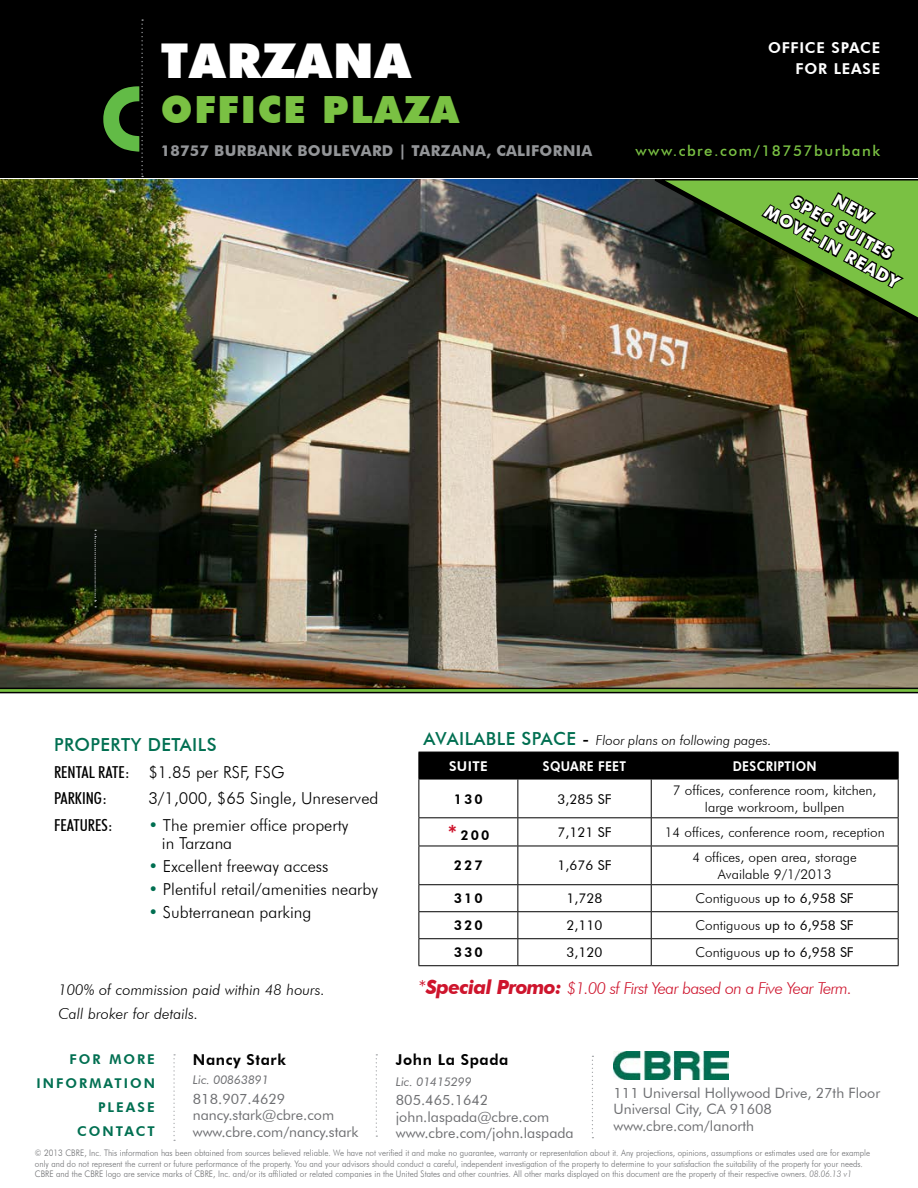
<style>
.page{position:relative;width:918px;height:1188px;background:#fff}
.page>*{position:absolute;margin:0;border:0;box-sizing:border-box;transform-origin:0 0}
.t1{font:900 48px "Futura BT";letter-spacing:.03em;color:#fff}
.t2{font:900 37.5px "Futura BT";letter-spacing:.05em;color:#7ac143}
.t3{font:500 18px "Futura BT";letter-spacing:.025em;color:#006f51}
.t4{font:700 16.95px/21.8px "Futura BT";color:#fff;text-align:center}
.t5{font:300 16.5px/18px "Futura BT";color:#000}
.t6{font:italic 300 16.5px "Futura BT";letter-spacing:-.04em;color:#ce152d}
.t7{font:500 condensed 16.5px/26.5px "Futura BT";color:#000}
.t8{font:italic 300 15px/24px "Futura BT";color:#000}
.t9{font:700 15px "Futura BT";letter-spacing:.02em;color:#939598}
.t10{font:500 15px "Futura BT";letter-spacing:.1em;color:#7ac143}
.t11{font:800 15px "Futura BT";letter-spacing:.04em;color:#000}
.t12{font:800 15px "Futura BT";color:#fff}
.t13{font:14.25px/16.5px "Futura BT";color:#6d6e71}
.t14{font:300 13.5px/16.5px "Futura BT";color:#000;text-align:center}
.t15{font:13.5px "Futura BT";color:#000}
.t16{font:italic 300 13.5px/25.5px "Futura BT";color:#000}
.t17{font:800 13.5px/24px "Futura BT";letter-spacing:.15em;color:#006f51;text-align:right}
.t18{font:800 13.5px "Futura BT";letter-spacing:.025em;color:#fff;scale:.9 1}
.t19{font:800 13.5px "Futura BT";letter-spacing:.15em;color:#000}
.t20{font:italic 12px "Futura BT";color:#6d6e71}
.t21{font:300 9px/10.5px "Futura BT";color:#6d6e71;scale:.9 1}
.s1{font-weight:300;font-stretch:normal}
.s2{color:#006f51}
.s3{font-weight:500;font-style:normal;font-size:18px;color:#006f51}
.s4{font-weight:500;font-style:normal;font-size:18px}
.s5{font-weight:800;font-style:normal;color:#fff}
.s6{font-size:21px;color:#ce152d}
.s7{font-weight:300}
.s8{font-style:normal;font-size:19.5px}
.s9{font-weight:700;font-size:19.5px}
.s10{font-style:italic}
</style>
<div class="page">
<img style="left:0;top:179px;width:918px;height:509px">
<svg style="left:0;top:688px;width:918px;height:5px;background:#426924"></svg>
<div style="left:0;top:0;width:918px;height:177px;background:#000"></div>
<svg style="left:173px;top:1054px;width:2px;height:87px"></svg>
<svg style="left:376px;top:1054px;width:1px;height:83px"></svg>
<img style="left:614px;top:1051px;width:114px;height:29px">
<svg style="left:103px;top:19px;width:40px;height:158px"></svg>
<svg style="left:592px;top:1056px;width:1px;height:82px"></svg>
<svg style="left:649px;top:177px;width:269px;height:148px;background:#405c25"></svg>
<svg style="left:95px;top:530px;width:1px;height:78px"></svg>
<svg style="left:419px;top:780px;width:479px;height:185px"></svg>
<div style="left:418px;top:752px;width:481px;height:27px;background:#000"></div>
<hr style="left:418px;top:779px;width:100px;height:1px;background:#000">
<hr style="left:418px;top:779px;width:1px;height:38px;background:#000">
<hr style="left:518px;top:779px;width:133px;height:1px;background:#000">
<hr style="left:517px;top:779px;width:1px;height:38px;background:#000">
<hr style="left:651px;top:779px;width:248px;height:1px;background:#000">
<hr style="left:651px;top:779px;width:1px;height:38px;background:#000">
<hr style="left:898px;top:779px;width:1px;height:38px;background:#000">
<hr style="left:418px;top:817px;width:100px;height:1px;background:#000">
<svg style="left:418px;top:818px;width:1px;height:28px"></svg>
<hr style="left:518px;top:817px;width:133px;height:1px;background:#000">
<svg style="left:517px;top:818px;width:1px;height:28px"></svg>
<hr style="left:651px;top:817px;width:248px;height:1px;background:#000">
<svg style="left:651px;top:818px;width:1px;height:28px"></svg>
<svg style="left:898px;top:818px;width:1px;height:28px"></svg>
<hr style="left:418px;top:846px;width:100px;height:1px;background:#000">
<hr style="left:418px;top:846px;width:1px;height:38px;background:#000">
<hr style="left:518px;top:846px;width:133px;height:1px;background:#000">
<hr style="left:517px;top:846px;width:1px;height:38px;background:#000">
<hr style="left:651px;top:846px;width:248px;height:1px;background:#000">
<hr style="left:651px;top:846px;width:1px;height:38px;background:#000">
<hr style="left:898px;top:846px;width:1px;height:38px;background:#000">
<hr style="left:418px;top:884px;width:100px;height:1px;background:#000">
<hr style="left:518px;top:884px;width:133px;height:1px;background:#000">
<hr style="left:651px;top:884px;width:248px;height:1px;background:#000">
<hr style="left:418px;top:911px;width:100px;height:1px;background:#000">
<hr style="left:518px;top:911px;width:133px;height:1px;background:#000">
<hr style="left:651px;top:911px;width:248px;height:1px;background:#000">
<hr style="left:418px;top:938px;width:100px;height:1px;background:#000">
<svg style="left:418px;top:885px;width:1px;height:80px"></svg>
<hr style="left:518px;top:938px;width:133px;height:1px;background:#000">
<svg style="left:517px;top:885px;width:1px;height:80px"></svg>
<hr style="left:651px;top:938px;width:248px;height:1px;background:#000">
<svg style="left:651px;top:885px;width:1px;height:80px"></svg>
<svg style="left:898px;top:885px;width:1px;height:80px"></svg>
<hr style="left:418px;top:965px;width:100px;height:1px;background:#000">
<hr style="left:518px;top:965px;width:133px;height:1px;background:#000">
<hr style="left:651px;top:965px;width:248px;height:1px;background:#000">
<h1 class="t1" style="left:161px;top:32px;width:251px">TARZANA</h1>
<h2 class="t2" style="left:161px;top:87px;width:299px">OFFICE PLAZA</h2>
<h3 class="t9" style="left:161px;top:142px;width:433px">18757 BURBANK BOULEVARD | TARZANA, CALIFORNIA</h3>
<h3 class="t12" style="left:768px;top:39px;width:23px">OFFICE</h3>
<h3 class="t12" style="left:832px;top:39px;width:20px">SPACE</h3>
<h3 class="t12" style="left:796px;top:60px;width:12px">FOR</h3>
<h3 class="t12" style="left:834px;top:60px;width:10px">LEASE</h3>
<h3 class="t10" style="left:636px;top:141px;width:246px">WWW.CBRE.COM/18757BURBANK</h3>
<h3 class="t4" style="left:792px;top:162px;width:153px;rotate:29deg">NEW<br>SPEC SUITES<br>MOVE-IN READY</h3>
<h3 class="t3" style="left:54px;top:734px;width:163px">PROPERTY DETAILS</h3>
<h3 class="t7" style="left:54px;top:759px;width:232px">RENTAL RATE: <span class="s1">$1.85 per RSF, FSG<br></span>PARKING:</h3>
<h3 class="t5" style="left:148px;top:789px;width:232px">3/1,000, $65 Single, Unreserved</h3>
<h3 class="t7" style="left:54px;top:812px;width:60px">FEATURES:</h3>
<h3 class="t5" style="left:162px;top:816px;width:188px;text-indent:-13px"><span class="s2">•</span> The premier office property in Tarzana</h3>
<h3 class="t5" style="left:148px;top:857px;width:182px"><span class="s2">•</span> Excellent freeway access</h3>
<h3 class="t5" style="left:148px;top:880px;width:231px"><span class="s2">•</span> Plentiful retail/amenities nearby</h3>
<h3 class="t5" style="left:148px;top:903px;width:164px"><span class="s2">•</span> Subterranean parking</h3>
<h3 class="t16" style="left:449px;top:728px;width:324px;text-indent:-26px"><span class="s3">AVAILABLE SPACE</span> <span class="s4">-</span> Floor plans on following pages.<br><span class="s5">SUITE</span></h3>
<h3 class="t18" style="left:543px;top:758px;width:94px">SQUARE FEET</h3>
<h3 class="t18" style="left:733px;top:758px;width:95px">DESCRIPTION</h3>
<h3 class="t19" style="left:454px;top:791px;width:30px">130</h3>
<h3 class="t15" style="left:558px;top:791px;width:55px">3,285 SF</h3>
<h3 class="t14" style="left:673px;top:782px;width:205px">7 offices, conference room, kitchen, large workroom, bullpen</h3>
<h3 class="t19" style="left:447px;top:827px;width:44px"><span class="s6">*</span>200</h3>
<h3 class="t15" style="left:558px;top:824px;width:55px">7,121 SF</h3>
<h3 class="t14" style="left:665px;top:824px;width:222px">14 offices, conference room, reception</h3>
<h3 class="t19" style="left:454px;top:857px;width:30px">227</h3>
<h3 class="t15" style="left:558px;top:857px;width:55px">1,676 SF</h3>
<h3 class="t14" style="left:693px;top:849px;width:166px">4 offices, open area, storage<br>Available 9/1/2013</h3>
<h3 class="t19" style="left:454px;top:890px;width:30px">310</h3>
<h3 class="t15" style="left:567px;top:890px;width:37px">1,728</h3>
<h3 class="t15" style="left:696px;top:890px;width:160px"><span class="s7">Contiguous</span> up to 6,958 SF</h3>
<h3 class="t19" style="left:454px;top:917px;width:30px">320</h3>
<h3 class="t15" style="left:567px;top:917px;width:37px">2,110</h3>
<h3 class="t15" style="left:696px;top:917px;width:160px"><span class="s7">Contiguous</span> up to 6,958 SF</h3>
<h3 class="t19" style="left:454px;top:944px;width:30px">330</h3>
<h3 class="t15" style="left:567px;top:944px;width:37px">3,120</h3>
<h3 class="t15" style="left:696px;top:944px;width:160px"><span class="s7">Contiguous</span> up to 6,958 SF</h3>
<h3 class="t6" style="left:418px;top:978px;width:435px"><span class="s8">*</span><span class="s9">Special Promo:</span> $1.00 sf First Year based on a Five Year Term.</h3>
<h3 class="t8" style="left:58px;top:978px;width:268px">100% of commission paid within 48 hours.<br>Call broker for details.</h3>
<h3 class="t17" style="left:37px;top:1048px;width:120px">FOR MORE<br>INFORMATION<br>PLEASE<br>CONTACT</h3>
<h3 class="t11" style="left:193px;top:1050px;width:94px">NANCY STARK</h3>
<h3 class="t11" style="left:396px;top:1050px;width:114px">JOHN LA SPADA</h3>
<h3 class="t20" style="left:396px;top:1074px;width:77px">Lic. 01415299</h3>
<h3 class="t13" style="left:396px;top:1092px;width:179px">805.465.1642 john.laspada@cbre.com www.cbre.com/john.laspada</h3>
<p class="t21" style="left:35px;top:1148px;width:929px">© 2013 CBRE, Inc. This information has been obtained from sources believed reliable. We have not verified it and make no guarantee, warranty or representation about it. Any projections, opinions, assumptions or estimates used are for example only and do not represent the current or future performance of the property. You and your advisors should conduct a careful, independent investigation of the property to determine to your satisfaction the suitability of the property for your needs.<br>CBRE and the CBRE logo are service marks of CBRE, Inc. and/or its affiliated or related companies in the United States and other countries. All other marks displayed on this document are the property of their respective owners. <span class="s10">08.06.13 v1</span></p>
<h3 class="t20" style="left:193px;top:1073px;width:77px">Lic. 00863891</h3>
<h3 class="t13" style="left:193px;top:1090px;width:167px">818.907.4629 nancy.stark@cbre.com www.cbre.com/nancy.stark</h3>
<h3 class="t13" style="left:614px;top:1084px;width:268px">111 Universal Hollywood Drive, 27th Floor<br>Universal City, CA 91608 www.cbre.com/lanorth</h3>
</div>
